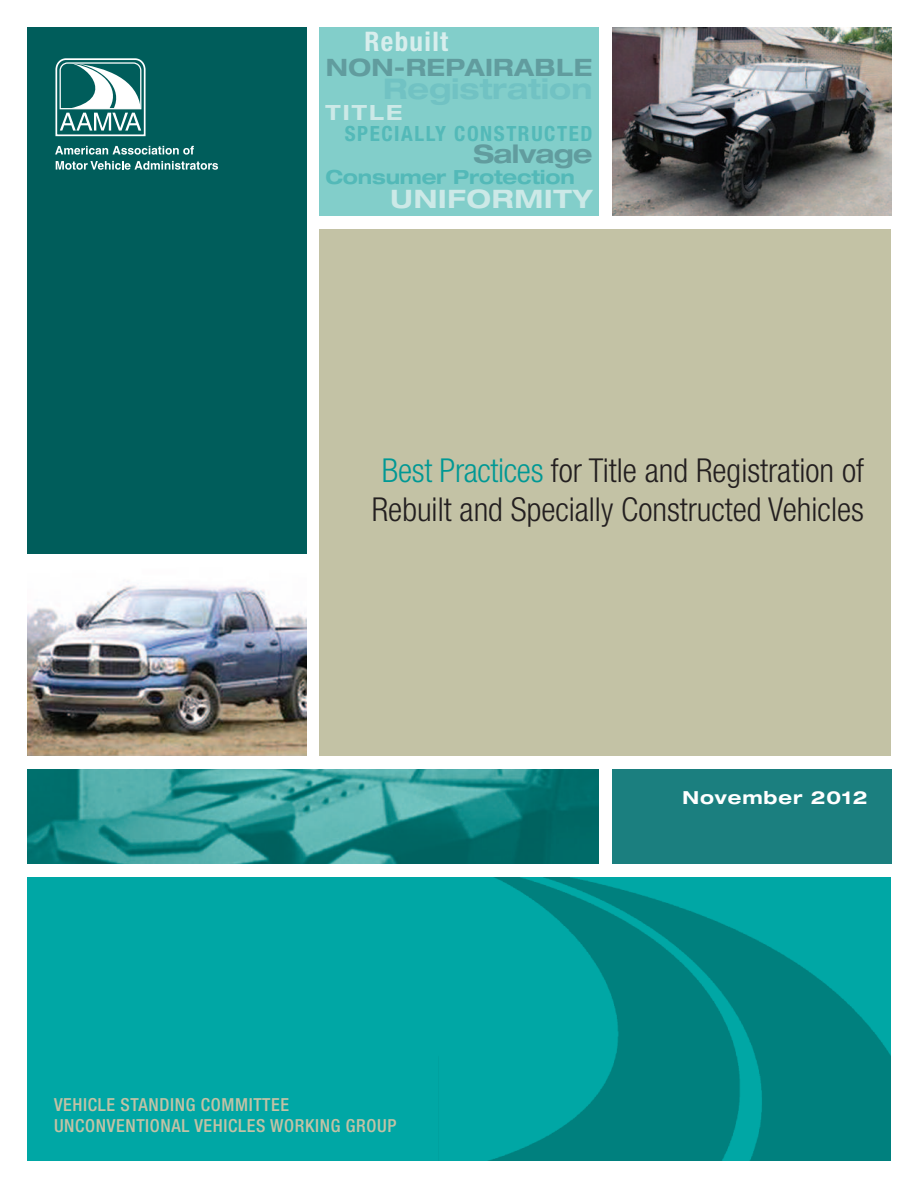
<style>
.page{position:relative;width:918px;height:1188px;background:#fff}
.page>*{position:absolute;margin:0;border:0;box-sizing:border-box;transform-origin:0 0}
.t1{font:300 condensed 33px/39px "Helvetica Neue";color:#231f20;text-align:center}
.t2{font:700 condensed 27px "Helvetica Neue";letter-spacing:.05em;color:#d8eeed}
.t3{font:700 expanded 25.5px "Helvetica Neue";letter-spacing:.035em;color:#cce9e7}
.t4{font:700 expanded 25.5px "Helvetica Neue";letter-spacing:-.02em;color:#619c9e}
.t5{font:700 expanded 24px "Helvetica Neue";letter-spacing:.015em;color:#619c9e}
.t6{font:700 condensed 21px "Helvetica Neue";letter-spacing:.075em;color:#53b9b8}
.t7{font:700 expanded 21px "Helvetica Neue";letter-spacing:.1em;color:#cce9e7}
.t8{font:700 expanded 19.5px "Helvetica Neue";letter-spacing:-.01em;color:#53b9b8}
.t9{font:500 condensed 18px/21px "Helvetica Neue";letter-spacing:.035em;color:#c3c2a5}
.t10{font:700 expanded 18px "Helvetica Neue";letter-spacing:.05em;color:#fff}
.s1{color:#009894}
</style>
<div class="page">
<img style="left:27px;top:581px;width:279px;height:175px">
<div style="left:27px;top:27px;width:279px;height:527px;background:#005d5b"></div>
<div style="left:320px;top:27px;width:279px;height:189px;background:#82ceca"></div>
<img style="left:612px;top:27px;width:279px;height:189px">
<div style="left:320px;top:230px;width:571px;height:526px;background:#c3c2a5"></div>
<img style="left:27px;top:770px;width:572px;height:94px">
<div style="left:612px;top:770px;width:279px;height:94px;background:#1b7f7f"></div>
<div style="left:27px;top:878px;width:864px;height:283px;background:#00a7a5"></div>
<img style="left:488px;top:878px;width:403px;height:283px">
<svg style="left:55px;top:58px;width:91px;height:79px"></svg>
<svg style="left:55px;top:146px;width:139px;height:9px"></svg>
<svg style="left:56px;top:161px;width:162px;height:9px"></svg>
<p class="t2" style="left:365px;top:32px;width:85px">Rebuilt</p>
<p class="t5" style="left:326px;top:59px;width:268px">NON-REPAIRABLE</p>
<p class="t7" style="left:326px;top:105px;width:79px">TITLE</p>
<p class="t6" style="left:345px;top:126px;width:249px">SPECIALLY CONSTRUCTED</p>
<p class="t4" style="left:473px;top:145px;width:121px">Salvage</p>
<p class="t8" style="left:326px;top:170px;width:251px">Consumer Protection</p>
<p class="t3" style="left:391px;top:190px;width:203px">UNIFORMITY</p>
<p class="t1" style="left:372px;top:454px;width:494px"><span class="s1">Best Practices</span> for Title and Registration of<br>Rebuilt and Specially Constructed Vehicles</p>
<p class="t9" style="left:54px;top:1096px;width:344px">VEHICLE STANDING COMMITTEE<br>UNCONVENTIONAL VEHICLES WORKING GROUP</p>
<p class="t10" style="left:683px;top:792px;width:187px">November 2012</p>
</div>
